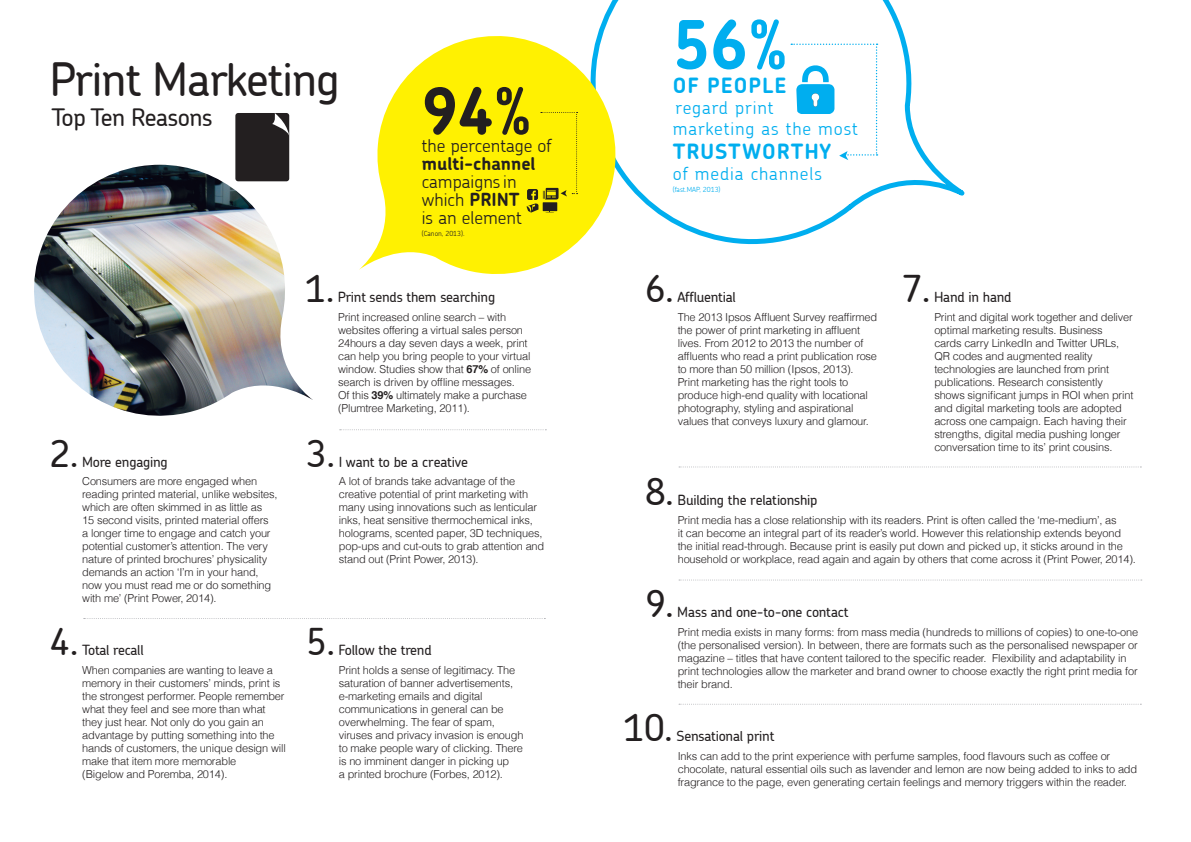
<style>
.page{position:relative;width:1191px;height:842px;background:#fff}
.page>*{position:absolute;margin:0;border:0;box-sizing:border-box;transform-origin:0 0}
.t1{font:700 67px "Chevin";color:#00aeef}
.t2{font:700 64px "Chevin";color:#231f20}
.VoPP_BrainsTrustHead{font:500 46px "Chevin";letter-spacing:-.02em;color:#231f20}
.VoPP_SubHeading{font:500 37px "Chevin";color:#231f20}
.VoPP_CaseStudy_SubHe{font:500 24px "Chevin";letter-spacing:-.02em;color:#231f20}
.t3{font:700 21px "Chevin";letter-spacing:.05em;color:#00aeef}
.t4{font:300 18px/18px "Chevin";color:#231f20}
.t5{font:300 18px/21px "Chevin";letter-spacing:.05em;color:#00aeef}
.VoPP_SubHeading-2{font:500 14px "Chevin";letter-spacing:-.015em;color:#231f20}
.VoPP_FactText{font:300 11px/13px "Helvetica";letter-spacing:-.015em;color:#231f20}
.t6{font:300 7px "Chevin";color:#00aeef}
.t7{font:300 7px "Chevin";color:#231f20}
.s1{font-weight:700}
</style>
<div class="page">
<img style="left:34px;top:165px;width:279px;height:251px">
<svg style="left:598px;top:0;width:367px;height:245px"></svg>
<svg style="left:359px;top:31px;width:262px;height:243px;fill:#fff101"></svg>
<svg style="left:84px;top:618px;width:461px;height:1px"></svg>
<svg style="left:340px;top:429px;width:206px;height:1px"></svg>
<svg style="left:679px;top:579px;width:462px;height:1px"></svg>
<svg style="left:679px;top:466px;width:462px;height:1px"></svg>
<div style="left:235px;top:113px;width:54px;height:68px;background:#231f20;border-radius:3px"></div>
<svg style="left:272px;top:113px;width:17px;height:22px"></svg>
<svg style="left:526px;top:112px;width:51px;height:101px;background:#ebde03"></svg>
<svg style="left:791px;top:44px;width:86px;height:116px"></svg>
<svg style="left:679px;top:704px;width:462px;height:1px"></svg>
<p class="VoPP_BrainsTrustHead" style="left:50px;top:50px;width:292px">Print Marketing</p>
<p class="VoPP_CaseStudy_SubHe" style="left:51px;top:101px;width:163px">Top Ten Reasons</p>
<p class="t2" style="left:422px;top:69px;width:112px">94%</p>
<p class="t4" style="left:422px;top:136px;width:131px">the percentage of <span class="s1">multi-channel </span>campaigns in which <span class="s1">PRINT<br></span>is an element</p>
<p class="t7" style="left:422px;top:229px;width:44px">(Canon, 2013).</p>
<p class="VoPP_SubHeading" style="left:50px;top:429px;width:31px">2.</p>
<p class="VoPP_SubHeading-2" style="left:82px;top:452px;width:87px">More engaging</p>
<p class="VoPP_FactText" style="left:82px;top:474px;width:197px">Consumers are more engaged when reading printed material, unlike websites, which are often skimmed in as little as<br>15 second visits, printed material offers<br>a longer time to engage and catch your potential customer’s attention. The very nature of printed brochures’ physicality demands an action ‘I’m in your hand, now you must read me or do something with me’ (Print Power, 2014).</p>
<p class="VoPP_SubHeading" style="left:50px;top:618px;width:31px">4.</p>
<p class="VoPP_SubHeading-2" style="left:82px;top:641px;width:63px">Total recall</p>
<p class="VoPP_FactText" style="left:82px;top:663px;width:205px">When companies are wanting to leave a memory in their customers’ minds, print is the strongest performer. People remember what they feel and see more than what they just hear. Not only do you gain an advantage by putting something into the hands of customers, the unique design will make that item more memorable<br>(Bigelow and Poremba, 2014).</p>
<p class="VoPP_SubHeading" style="left:305px;top:265px;width:31px">1.</p>
<p class="VoPP_SubHeading-2" style="left:338px;top:288px;width:159px">Print sends them searching</p>
<p class="VoPP_FactText" style="left:338px;top:310px;width:195px">Print increased online search – with websites offering a virtual sales person 24hours a day seven days a week, print can help you bring people to your virtual window. Studies show that <span class="s1">67%</span> of online search is driven by offline messages.<br>Of this <span class="s1">39%</span> ultimately make a purchase (Plumtree Marketing, 2011).</p>
<p class="VoPP_SubHeading" style="left:306px;top:429px;width:31px">3.</p>
<p class="VoPP_SubHeading-2" style="left:339px;top:452px;width:131px">I want to be a creative</p>
<p class="VoPP_FactText" style="left:339px;top:474px;width:207px">A lot of brands take advantage of the creative potential of print marketing with many using innovations such as lenticular inks, heat sensitive thermochemical inks, holograms, scented paper, 3D techniques, pop-ups and cut-outs to grab attention and stand out (Print Power, 2013).</p>
<p class="VoPP_SubHeading" style="left:306px;top:618px;width:31px">5.</p>
<p class="VoPP_SubHeading-2" style="left:338px;top:641px;width:95px">Follow the trend</p>
<p class="VoPP_FactText" style="left:339px;top:663px;width:186px">Print holds a sense of legitimacy. The saturation of banner advertisements, e-marketing emails and digital communications in general can be overwhelming. The fear of spam, viruses and privacy invasion is enough to make people wary of clicking. There is no imminent danger in picking up<br>a printed brochure (Forbes, 2012).</p>
<p class="t1" style="left:673px;top:1px;width:117px">56%</p>
<p class="t3" style="left:673px;top:72px;width:115px">OF PEOPLE</p>
<p class="t5" style="left:673px;top:97px;width:187px">regard print<br>marketing as the most</p>
<p class="t3" style="left:673px;top:138px;width:160px">TRUSTWORTHY</p>
<p class="t5" style="left:673px;top:163px;width:151px">of media channels</p>
<p class="t6" style="left:673px;top:185px;width:49px">(fast.MAP, 2013)</p>
<p class="VoPP_SubHeading" style="left:645px;top:265px;width:31px">6.</p>
<p class="VoPP_SubHeading-2" style="left:677px;top:288px;width:60px">Affluential</p>
<p class="VoPP_FactText" style="left:677px;top:310px;width:201px">The 2013 Ipsos Affluent Survey reaffirmed the power of print marketing in affluent lives. From 2012 to 2013 the number of affluents who read a print publication rose to more than 50 million (Ipsos, 2013).<br>Print marketing has the right tools to produce high-end quality with locational photography, styling and aspirational values that conveys luxury and glamour.</p>
<p class="VoPP_SubHeading" style="left:901px;top:265px;width:31px">7.</p>
<p class="VoPP_SubHeading-2" style="left:934px;top:288px;width:79px">Hand in hand</p>
<p class="VoPP_FactText" style="left:934px;top:310px;width:200px">Print and digital work together and deliver optimal marketing results. Business<br>cards carry LinkedIn and Twitter URLs, QR codes and augmented reality technologies are launched from print publications. Research consistently shows significant jumps in ROI when print and digital marketing tools are adopted across one campaign. Each having their strengths, digital media pushing longer conversation time to its’ print cousins.</p>
<p class="VoPP_SubHeading" style="left:645px;top:468px;width:31px">8.</p>
<p class="VoPP_SubHeading-2" style="left:677px;top:491px;width:141px">Building the relationship</p>
<p class="VoPP_FactText" style="left:677px;top:513px;width:460px">Print media has a close relationship with its readers. Print is often called the ‘me-medium’, as<br>it can become an integral part of its reader’s world. However this relationship extends beyond the initial read-through. Because print is easily put down and picked up, it sticks around in the household or workplace, read again and again by others that come across it (Print Power, 2014).</p>
<p class="VoPP_SubHeading" style="left:645px;top:580px;width:31px">9.</p>
<p class="VoPP_SubHeading-2" style="left:677px;top:603px;width:173px">Mass and one-to-one contact</p>
<p class="VoPP_FactText" style="left:677px;top:625px;width:462px">Print media exists in many forms: from mass media (hundreds to millions of copies) to one-to-one (the personalised version). In between, there are formats such as the personalised newspaper or magazine – titles that have content tailored to the specific reader. Flexibility and adaptability in print technologies allow the marketer and brand owner to choose exactly the right print media for their brand.</p>
<p class="VoPP_SubHeading" style="left:624px;top:704px;width:51px">10.</p>
<p class="VoPP_SubHeading-2" style="left:676px;top:727px;width:99px">Sensational print</p>
<p class="VoPP_FactText" style="left:677px;top:749px;width:461px">Inks can add to the print experience with perfume samples, food flavours such as coffee or chocolate, natural essential oils such as lavender and lemon are now being added to inks to add fragrance to the page, even generating certain feelings and memory triggers within the reader.</p>
</div>
